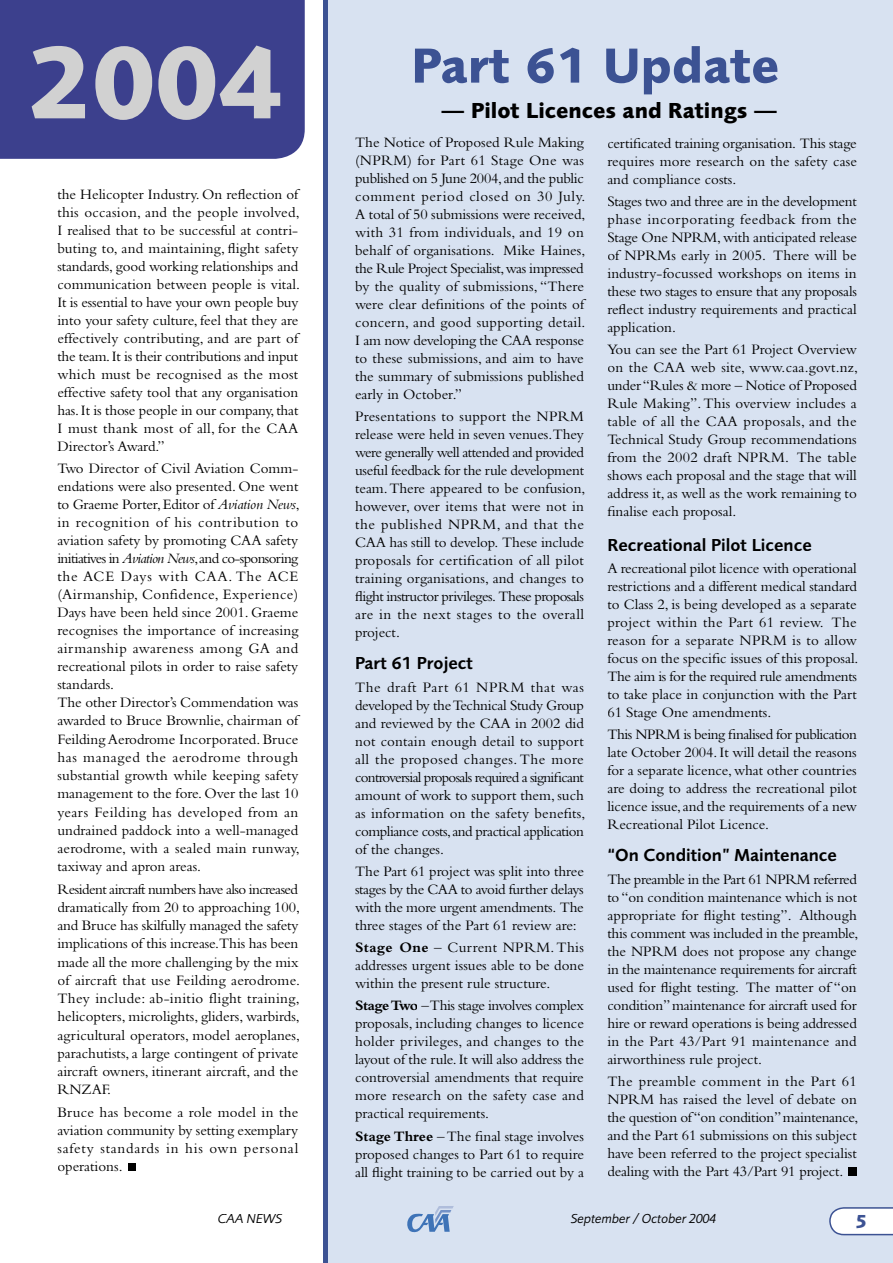
<style>
.page{position:relative;width:893px;height:1263px;background:#fff}
.page>*{position:absolute;margin:0;border:0;box-sizing:border-box;transform-origin:0 0}
.t1{font:700 105.45px "Foundry Sans";color:#d1d1d1}
.t2{font:700 51px "Foundry Sans";color:#3c5293}
.t3{font:700 22.5px "Foundry Sans";color:#000}
.t4{font:700 19.5px "Foundry Sans";color:#3c5293}
.t5{font:600 18px "Foundry Sans";color:#000}
.t6{font:15px/18px "Bembo";color:#000;text-align:justify}
.t7{font:italic 13.5px "Foundry Sans";color:#000}
.s1{font-style:italic}
.s2{font-weight:700}
</style>
<div class="page">
<div style="left:0;top:0;width:305px;height:159px;background:#3c408d"></div>
<div style="left:325px;top:0;width:568px;height:1263px;background:#d8e2f1"></div>
<svg style="left:407px;top:1206px;width:47px;height:26px"></svg>
<svg style="left:829px;top:1207px;width:64px;height:28px;background:#e7eaf2"></svg>
<div style="left:323px;top:0;width:5px;height:1263px;background:#3c5293"></div>
<div style="left:128px;top:1163px;width:7px;height:8px;background:#000"></div>
<div style="left:848px;top:1167px;width:9px;height:9px;background:#000"></div>
<h1 class="t1" style="left:26px;top:21px;width:259px">2004</h1>
<p class="t6" style="left:57px;top:185px;width:244px">the Helicopter Industry. On reflection of this occasion, and the people involved, I realised that to be successful at contri&shy;buting to, and maintaining, flight safety standards, good working relationships and communication between people is vital.<br>It is essential to have your own people buy into your safety culture, feel that they are effectively contributing, and are part of the team. It is their contributions and input which must be recognised as the most effective safety tool that any organisation has. It is those people in our company, that I must thank most of all, for the CAA Director’s Award.”</p>
<p class="t6" style="left:57px;top:459px;width:244px;text-align:left">Two Director of Civil Aviation Comm&shy;endations were also presented. One went to Graeme Porter, Editor of <span class="s1">Aviation News</span>, in recognition of his contribution to aviation safety by promoting CAA safety initiatives in <span class="s1">Aviation News</span>, and co-sponsoring the ACE Days with CAA. The ACE (Airmanship, Confidence, Experience)<br>Days have been held since 2001. Graeme recognises the importance of increasing airmanship awareness among GA and recreational pilots in order to raise safety standards.<br>The other Director’s Commendation was awarded to Bruce Brownlie, chairman of Feilding Aerodrome Incorporated. Bruce has managed the aerodrome through substantial growth while keeping safety management to the fore. Over the last 10 years Feilding has developed from an undrained paddock into a well-managed aerodrome, with a sealed main runway, taxiway and apron areas.</p>
<p class="t6" style="left:57px;top:880px;width:244px;text-align:left">Resident aircraft numbers have also increased dramatically from 20 to approaching 100, and Bruce has skilfully managed the safety implications of this increase.This has been made all the more challenging by the mix of aircraft that use Feilding aerodrome.<br>They include: ab-initio flight training, helicopters, microlights, gliders, warbirds, agricultural operators, model aeroplanes, parachutists, a large contingent of private aircraft owners, itinerant aircraft, and the RNZAF.</p>
<p class="t6" style="left:57px;top:1102px;width:242px">Bruce has become a role model in the aviation community by setting exemplary safety standards in his own personal operations.</p>
<h2 class="t2" style="left:412px;top:36px;width:369px">Part 61 Update</h2>
<h3 class="t3" style="left:441px;top:98px;width:338px">— Pilot Licences and Ratings —</h3>
<p class="t6" style="left:355px;top:133px;width:232px">The Notice of Proposed Rule Making (NPRM) for Part 61 Stage One was published on 5 June 2004, and the public comment period closed on 30 July.<br>A total of 50 submissions were received, with 31 from individuals, and 19 on behalf of organisations. Mike Haines, the Rule Project Specialist, was impressed by the quality of submissions, “There were clear definitions of the points of concern, and good supporting detail.<br>I am now developing the CAA response to these submissions, and aim to have the summary of submissions published early in October.”</p>
<p class="t6" style="left:355px;top:407px;width:232px">Presentations to support the NPRM release were held in seven venues.They were generally well attended and provided useful feedback for the rule development team. There appeared to be confusion, however, over items that were not in the published NPRM, and that the CAA has still to develop. These include proposals for certification of all pilot training organisations, and changes to flight instructor privileges. These proposals are in the next stages to the overall project.</p>
<p class="t5" style="left:355px;top:653px;width:119px">Part 61 Project</p>
<p class="t6" style="left:355px;top:677px;width:232px">The draft Part 61 NPRM that was developed by the Technical Study Group and reviewed by the CAA in 2002 did not contain enough detail to support all the proposed changes. The more controversial proposals required a significant amount of work to support them, such as information on the safety benefits, compliance costs, and practical application of the changes.</p>
<p class="t6" style="left:355px;top:862px;width:231px">The Part 61 project was split into three stages by the CAA to avoid further delays with the more urgent amendments. The three stages of the Part 61 review are:</p>
<p class="t6" style="left:355px;top:938px;width:230px"><span class="s2">Stage One</span> – Current NPRM. This addresses urgent issues able to be done within the present rule structure.</p>
<p class="t6" style="left:355px;top:996px;width:230px"><span class="s2">Stage Two</span> – This stage involves complex proposals, including changes to licence holder privileges, and changes to the layout of the rule. It will also address the controversial amendments that require more research on the safety case and practical requirements.</p>
<p class="t6" style="left:355px;top:1126px;width:230px"><span class="s2">Stage Three</span> – The final stage involves proposed changes to Part 61 to require all flight training to be carried out by a</p>
<p class="t6" style="left:607px;top:134px;width:251px">certificated training organisation. This stage requires more research on the safety case and compliance costs.</p>
<p class="t6" style="left:607px;top:192px;width:251px">Stages two and three are in the development phase incorporating feedback from the Stage One NPRM, with anticipated release of NPRMs early in 2005. There will be industry-focussed workshops on items in these two stages to ensure that any proposals reflect industry requirements and practical application.</p>
<p class="t6" style="left:607px;top:340px;width:252px">You can see the Part 61 Project Overview on the CAA web site, www.caa.govt.nz, under “Rules &amp; more – Notice of Proposed Rule Making”. This overview includes a table of all the CAA proposals, and the Technical Study Group recommendations from the 2002 draft NPRM. The table shows each proposal and the stage that will address it, as well as the work remaining to finalise each proposal.</p>
<p class="t5" style="left:607px;top:534px;width:206px">Recreational Pilot Licence</p>
<p class="t6" style="left:607px;top:559px;width:253px;text-align:left">A recreational pilot licence with operational restrictions and a different medical standard to Class 2, is being developed as a separate project within the Part 61 review. The reason for a separate NPRM is to allow focus on the specific issues of this proposal.<br>The aim is for the required rule amendments to take place in conjunction with the Part 61 Stage One amendments.</p>
<p class="t6" style="left:607px;top:725px;width:251px">This NPRM is being finalised for publication late October 2004. It will detail the reasons for a separate licence, what other countries are doing to address the recreational pilot licence issue, and the requirements of a new Recreational Pilot Licence.</p>
<p class="t5" style="left:607px;top:845px;width:231px">“On Condition” Maintenance</p>
<p class="t6" style="left:607px;top:870px;width:252px">The preamble in the Part 61 NPRM referred to “on condition maintenance which is not appropriate for flight testing”. Although this comment was included in the preamble, the NPRM does not propose any change in the maintenance requirements for aircraft used for flight testing. The matter of “on condition” maintenance for aircraft used for hire or reward operations is being addressed in the Part 43/Part 91 maintenance and airworthiness rule project.</p>
<p class="t6" style="left:607px;top:1072px;width:252px">The preamble comment in the Part 61<br>NPRM has raised the level of debate on the question of “on condition” maintenance, and the Part 61 submissions on this subject have been referred to the project specialist dealing with the Part 43/Part 91 project.</p>
<p class="t7" style="left:218px;top:1211px;width:66px">CAA NEWS</p>
<p class="t7" style="left:571px;top:1211px;width:147px">September / October 2004</p>
<h3 class="t4" style="left:855px;top:1209px;width:14px">5</h3>
</div>
